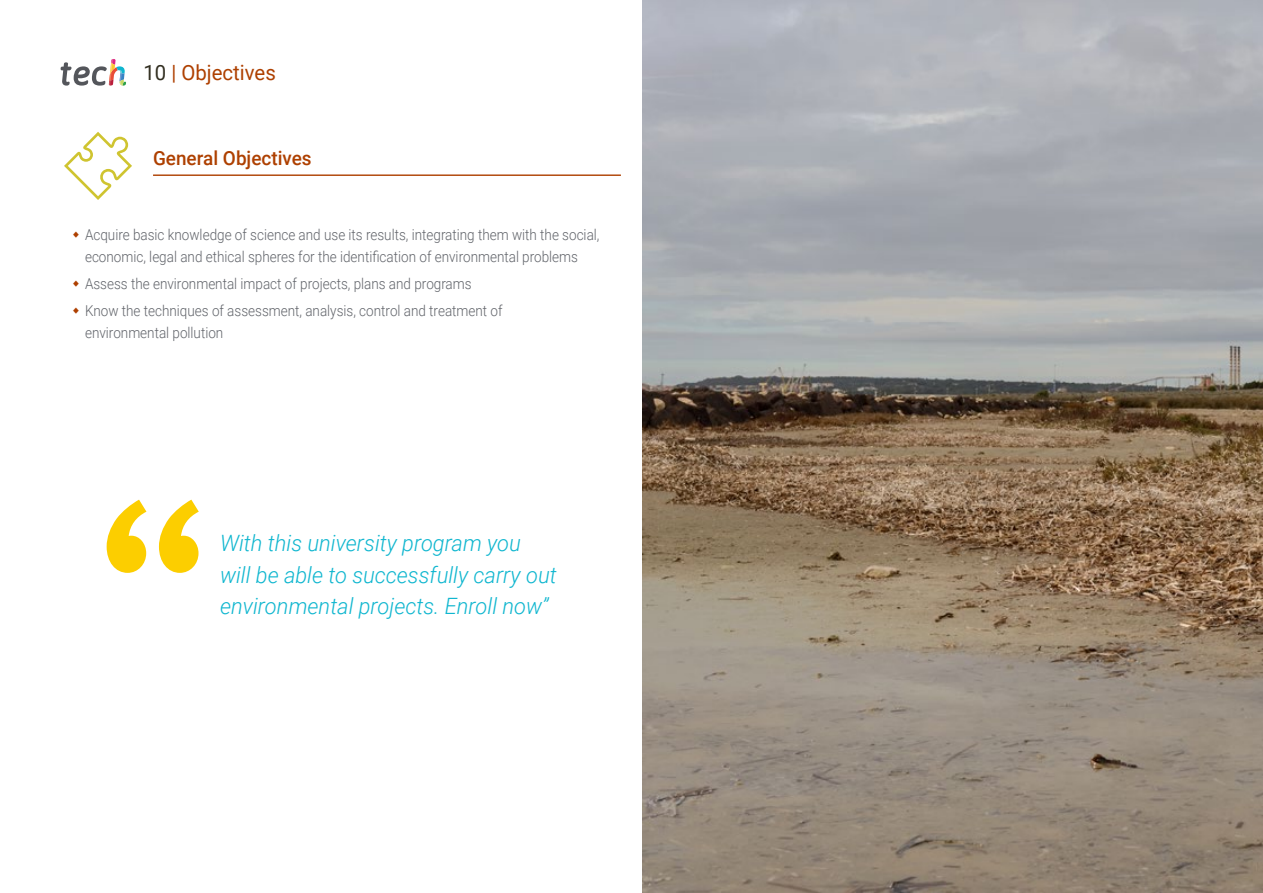
<style>
.page{position:relative;width:1263px;height:893px;background:#fff}
.page>*{position:absolute;margin:0;border:0;box-sizing:border-box;transform-origin:0 0}
.t1{font:italic 300 22.5px/31.5px "Roboto";color:#0fb6cf}
.t2{font:21px "Roboto";color:#ae4000}
.t3{font:500 19.5px "Roboto";color:#ae4000}
.t4{font:300 15px/22.5px "Roboto";color:#61646a;scale:.9 1}
.s1{color:#312e20}
</style>
<div class="page">
<hr style="left:153px;top:175px;width:468px;height:1px;background:#ae4000">
<svg style="left:64px;top:132px;width:68px;height:68px"></svg>
<svg style="left:61px;top:59px;width:65px;height:27px"></svg>
<svg style="left:107px;top:500px;width:92px;height:73px"></svg>
<img style="left:642px;top:0;width:621px;height:893px">
<h2 class="t2" style="left:144px;top:57px;width:134px"><span class="s1">10</span> | Objectives</h2>
<h3 class="t3" style="left:153px;top:144px;width:160px">General Objectives</h3>
<p class="t4" style="left:85px;top:223px;width:573px">Acquire basic knowledge of science and use its results, integrating them with the social, economic, legal and ethical spheres for the identification of environmental problems</p>
<p class="t4" style="left:85px;top:270px;width:465px;line-height:26.7px">Assess the environmental impact of projects, plans and programs<br>Know the techniques of assessment, analysis, control and treatment of</p>
<p class="t4" style="left:85px;top:321px;width:155px">environmental pollution</p>
<h1 class="t1" style="left:220px;top:527px;width:338px">With this university program you will be able to successfully carry out environmental projects. Enroll now”</h1>
</div>
